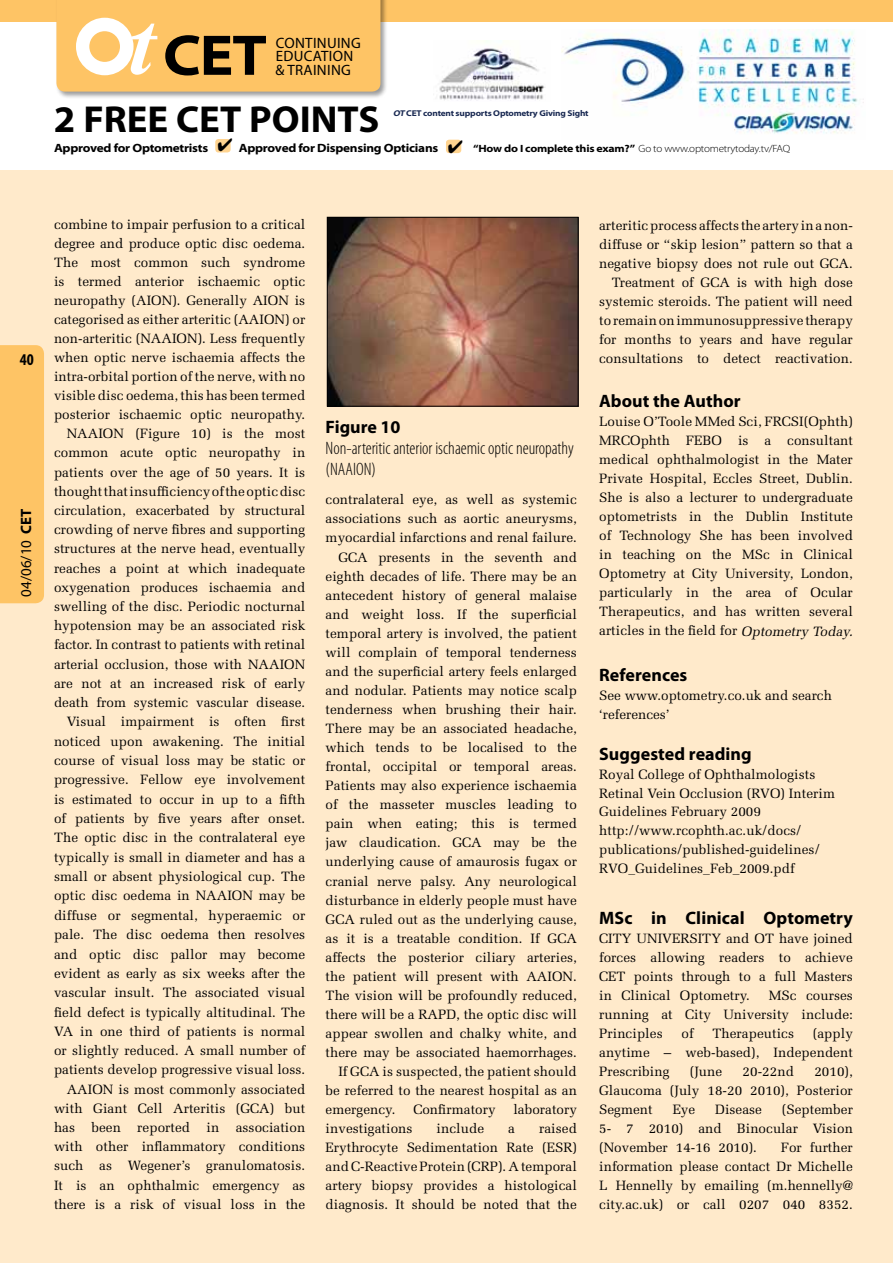
<style>
.page{position:relative;width:893px;height:1263px;background:#fff}
.page>*{position:absolute;margin:0;border:0;box-sizing:border-box;transform-origin:0 0}
.t1{font:700 semi-expanded 57.75px "Myriad Pro";color:#000}
.t2{font:700 37.65px "Myriad Pro";color:#000}
.t3{font:700 18px "Myriad Pro";letter-spacing:.005em;color:#000}
.t4{font:300 condensed 18px/21px "Myriad Pro";color:#000}
.t5{font:700 condensed 16.5px "Myriad Pro";color:#000}
.t6{font:15px/13.8px "Myriad Pro";letter-spacing:.02em;color:#000}
.t7{font:15px "Myriad";color:#000}
.t8{font:13.5px/19.2px "Melior";letter-spacing:.005em;color:#000;text-align:justify}
.t9{font:700 semi-expanded 12px "Myriad Pro";letter-spacing:-.02em;color:#000}
.t10{font:300 10.5px "Myriad Pro";letter-spacing:-.02em;color:#000;scale:1.06 1}
.t11{font:700 semi-expanded 8.4px "Myriad Pro";letter-spacing:-.02em;color:#192952}
.s1{font-style:italic}
.s2{font-weight:700;font-stretch:semi-expanded}
.s3{font-weight:700}
</style>
<div class="page">
<div style="left:0;top:0;width:893px;height:21px;background:#fec465"></div>
<div style="left:0;top:170px;width:893px;height:1093px;background:#ffeacb"></div>
<div style="left:0;top:345px;width:44px;height:258px;background:#fec465"></div>
<div style="left:55px;top:0;width:333px;height:99px;background:#000;opacity:.4"></div>
<svg style="left:56px;top:0;width:324px;height:92px"></svg>
<img style="left:562px;top:30px;width:302px;height:104px">
<img style="left:439px;top:48px;width:106px;height:53px">
<div style="left:446px;top:140px;width:15px;height:13px;background:#ffd490;border-radius:3px"></div>
<div style="left:215px;top:139px;width:16px;height:13px;background:#ffd490;border-radius:3px"></div>
<img style="left:329px;top:219px;width:247px;height:185px">
<div style="left:327px;top:217px;width:251px;height:189px;border:1px solid #000"></div>
<svg style="left:228px;top:139px;width:3px;height:12px"></svg>
<h1 class="t1" style="left:163px;top:23px;width:105px">CET</h1>
<p class="t6" style="left:276px;top:35px;width:87px">CONTINUING<br>EDUCATION &amp; TRAINING</p>
<h2 class="t2" style="left:54px;top:95px;width:72px">2 FREE</h2>
<h2 class="t2" style="left:176px;top:95px;width:183px">CET POINTS</h2>
<p class="t11" style="left:393px;top:108px;width:197px"><span class="s1">OT</span> CET content supports Optometry Giving Sight</p>
<p class="t9" style="left:54px;top:141px;width:156px">Approved for Optometrists</p>
<p class="t9" style="left:239px;top:141px;width:201px">Approved for Dispensing Opticians</p>
<p class="t10" style="left:448px;top:143px;width:324px">✔ <span class="s2">“How do I complete this exam?”</span> Go to www.optometrytoday.tv/FAQ</p>
<p class="t5" style="left:20px;top:349px;width:16px">40</p>
<p class="t7" style="left:19px;top:596px;width:89px;rotate:-90deg">04/06/10 <span class="s3">CET</span></p>
<p class="t8" style="left:54px;top:214px;width:253px;text-align:right">combine to impair perfusion to a critical degree and produce optic disc oedema.<br>The most common such syndrome is termed anterior ischaemic optic neuropathy (AION). Generally AION is categorised as either arteritic (AAION) or non-arteritic (NAAION). Less frequently when optic nerve ischaemia affects the intra-orbital portion of the nerve, with no visible disc oedema, this has been termed posterior ischaemic optic neuropathy.<br>NAAION (Figure 10) is the most common acute optic neuropathy in patients over the age of 50 years. It is thought that insufficiency of the optic disc circulation, exacerbated by structural crowding of nerve fibres and supporting structures at the nerve head, eventually reaches a point at which inadequate oxygenation produces ischaemia and swelling of the disc. Periodic nocturnal hypotension may be an associated risk factor. In contrast to patients with retinal arterial occlusion, those with NAAION are not at an increased risk of early death from systemic vascular disease.<br>Visual impairment is often first noticed upon awakening. The initial course of visual loss may be static or progressive. Fellow eye involvement is estimated to occur in up to a fifth of patients by five years after onset.<br>The optic disc in the contralateral eye typically is small in diameter and has a small or absent physiological cup. The optic disc oedema in NAAION may be diffuse or segmental, hyperaemic or pale. The disc oedema then resolves and optic disc pallor may become evident as early as six weeks after the vascular insult. The associated visual field defect is typically altitudinal. The VA in one third of patients is normal or slightly reduced. A small number of patients develop progressive visual loss.<br>AAION is most commonly associated with Giant Cell Arteritis (GCA) but has been reported in association with other inflammatory conditions such as Wegener’s granulomatosis.<br>It is an ophthalmic emergency as there is a risk of visual loss in the</p>
<h3 class="t3" style="left:326px;top:415px;width:76px">Figure 10</h3>
<h3 class="t4" style="left:326px;top:437px;width:250px">Non-arteritic anterior ischaemic optic neuropathy (NAAION)</h3>
<p class="t8" style="left:326px;top:490px;width:253px">contralateral eye, as well as systemic</p>
<p class="t8" style="left:326px;top:509px;width:253px">associations such as aortic aneurysms,</p>
<p class="t8" style="left:326px;top:528px;width:253px">myocardial infarctions and renal failure.</p>
<p class="t8" style="left:338px;top:547px;width:240px">GCA presents in the seventh and</p>
<p class="t8" style="left:326px;top:566px;width:253px">eighth decades of life. There may be an</p>
<p class="t8" style="left:326px;top:585px;width:253px">antecedent history of general malaise</p>
<p class="t8" style="left:326px;top:604px;width:253px">and weight loss. If the superficial</p>
<p class="t8" style="left:326px;top:623px;width:253px">temporal artery is involved, the patient</p>
<p class="t8" style="left:326px;top:643px;width:253px">will complain of temporal tenderness</p>
<p class="t8" style="left:326px;top:662px;width:253px">and the superficial artery feels enlarged</p>
<p class="t8" style="left:326px;top:681px;width:253px">and nodular. Patients may notice scalp</p>
<p class="t8" style="left:326px;top:700px;width:253px">tenderness when brushing their hair.</p>
<p class="t8" style="left:326px;top:719px;width:253px">There may be an associated headache,</p>
<p class="t8" style="left:326px;top:738px;width:253px">which tends to be localised to the</p>
<p class="t8" style="left:326px;top:757px;width:253px">frontal, occipital or temporal areas.</p>
<p class="t8" style="left:326px;top:776px;width:253px">Patients may also experience ischaemia</p>
<p class="t8" style="left:326px;top:795px;width:253px">of the masseter muscles leading to</p>
<p class="t8" style="left:326px;top:814px;width:253px">pain when eating; this is termed</p>
<p class="t8" style="left:326px;top:833px;width:253px">jaw claudication. GCA may be the</p>
<p class="t8" style="left:326px;top:852px;width:253px">underlying cause of amaurosis fugax or</p>
<p class="t8" style="left:326px;top:871px;width:253px">cranial nerve palsy. Any neurological</p>
<p class="t8" style="left:326px;top:890px;width:253px">disturbance in elderly people must have</p>
<p class="t8" style="left:326px;top:909px;width:253px">GCA ruled out as the underlying cause,</p>
<p class="t8" style="left:326px;top:928px;width:253px">as it is a treatable condition. If GCA</p>
<p class="t8" style="left:326px;top:947px;width:253px">affects the posterior ciliary arteries,</p>
<p class="t8" style="left:326px;top:966px;width:253px">the patient will present with AAION.</p>
<p class="t8" style="left:326px;top:985px;width:253px">The vision will be profoundly reduced,</p>
<p class="t8" style="left:326px;top:1004px;width:253px">there will be a RAPD, the optic disc will</p>
<p class="t8" style="left:326px;top:1023px;width:253px">appear swollen and chalky white, and</p>
<p class="t8" style="left:326px;top:1043px;width:253px">there may be associated haemorrhages.</p>
<p class="t8" style="left:338px;top:1062px;width:240px">If GCA is suspected, the patient should</p>
<p class="t8" style="left:326px;top:1081px;width:253px">be referred to the nearest hospital as an</p>
<p class="t8" style="left:326px;top:1100px;width:71px">emergency.</p>
<p class="t8" style="left:413px;top:1100px;width:84px">Confirmatory</p>
<p class="t8" style="left:513px;top:1100px;width:65px">laboratory</p>
<p class="t8" style="left:326px;top:1119px;width:88px">investigations</p>
<p class="t8" style="left:437px;top:1119px;width:49px">include</p>
<p class="t8" style="left:508px;top:1119px;width:8px">a</p>
<p class="t8" style="left:326px;top:1119px;width:253px;text-indent:214px">raised Erythrocyte Sedimentation Rate (ESR) and C-Reactive Protein (CRP). A temporal artery biopsy provides a histological diagnosis. It should be noted that the</p>
<p class="t8" style="left:599px;top:216px;width:255px;text-align:right">arteritic process affects the artery in a non&shy;diffuse or “skip lesion” pattern so that a negative biopsy does not rule out GCA.<br>Treatment of GCA is with high dose systemic steroids. The patient will need to remain on immunosuppressive therapy for months to years and have regular consultations to detect reactivation.</p>
<h3 class="t3" style="left:599px;top:389px;width:143px">About the Author</h3>
<p class="t8" style="left:599px;top:412px;width:258px;text-align:left">Louise O’Toole MMed Sci, FRCSI(Ophth)<br>MRCOphth FEBO is a consultant medical ophthalmologist in the Mater Private Hospital, Eccles Street, Dublin.<br>She is also a lecturer to undergraduate optometrists in the Dublin Institute of Technology She has been involved in teaching on the MSc in Clinical Optometry at City University, London, particularly in the area of Ocular Therapeutics, and has written several articles in the field for <span class="s1">Optometry Today.</span></p>
<h3 class="t3" style="left:599px;top:663px;width:90px">References</h3>
<p class="t8" style="left:599px;top:686px;width:234px;line-height:18.8px">See www.optometry.co.uk and search ‘references’</p>
<h3 class="t3" style="left:599px;top:742px;width:154px">Suggested reading</h3>
<p class="t8" style="left:599px;top:765px;width:237px;line-height:18.8px;text-align:left">Royal College of Ophthalmologists Retinal Vein Occlusion (RVO) Interim Guidelines February 2009 http://www.rcophth.ac.uk/docs/ publications/published-guidelines/ RVO_Guidelines_Feb_2009.pdf</p>
<h3 class="t3" style="left:599px;top:906px;width:255px">MSc in Clinical Optometry</h3>
<p class="t8" style="left:599px;top:928px;width:255px">CITY UNIVERSITY and OT have joined forces allowing readers to achieve CET points through to a full Masters in Clinical Optometry.</p>
<p class="t8" style="left:599px;top:985px;width:255px;text-indent:170px">MSc courses running at City University include:<br>Principles</p>
<p class="t8" style="left:599px;top:1023px;width:255px;text-indent:214px">(apply anytime – web-based), Independent Prescribing</p>
<p class="t8" style="left:681px;top:1023px;width:14px">of</p>
<p class="t8" style="left:712px;top:1023px;width:83px">Therapeutics</p>
<p class="t8" style="left:599px;top:1062px;width:255px;text-indent:215px">2010), Glaucoma (July 18-20 2010), Posterior Segment</p>
<p class="t8" style="left:690px;top:1061px;width:34px">(June</p>
<p class="t8" style="left:743px;top:1061px;width:53px">20-22nd</p>
<p class="t8" style="left:599px;top:1100px;width:255px;text-indent:183px">(September 5- 7 2010) and Binocular Vision (November 14-16 2010).</p>
<p class="t8" style="left:673px;top:1100px;width:24px">Eye</p>
<p class="t8" style="left:715px;top:1100px;width:48px">Disease</p>
<p class="t8" style="left:599px;top:1138px;width:255px;text-indent:182px">For further information please contact Dr Michelle L Hennelly by emailing (m.hennelly@ city.ac.uk) or call 0207 040 8352.</p>
</div>
